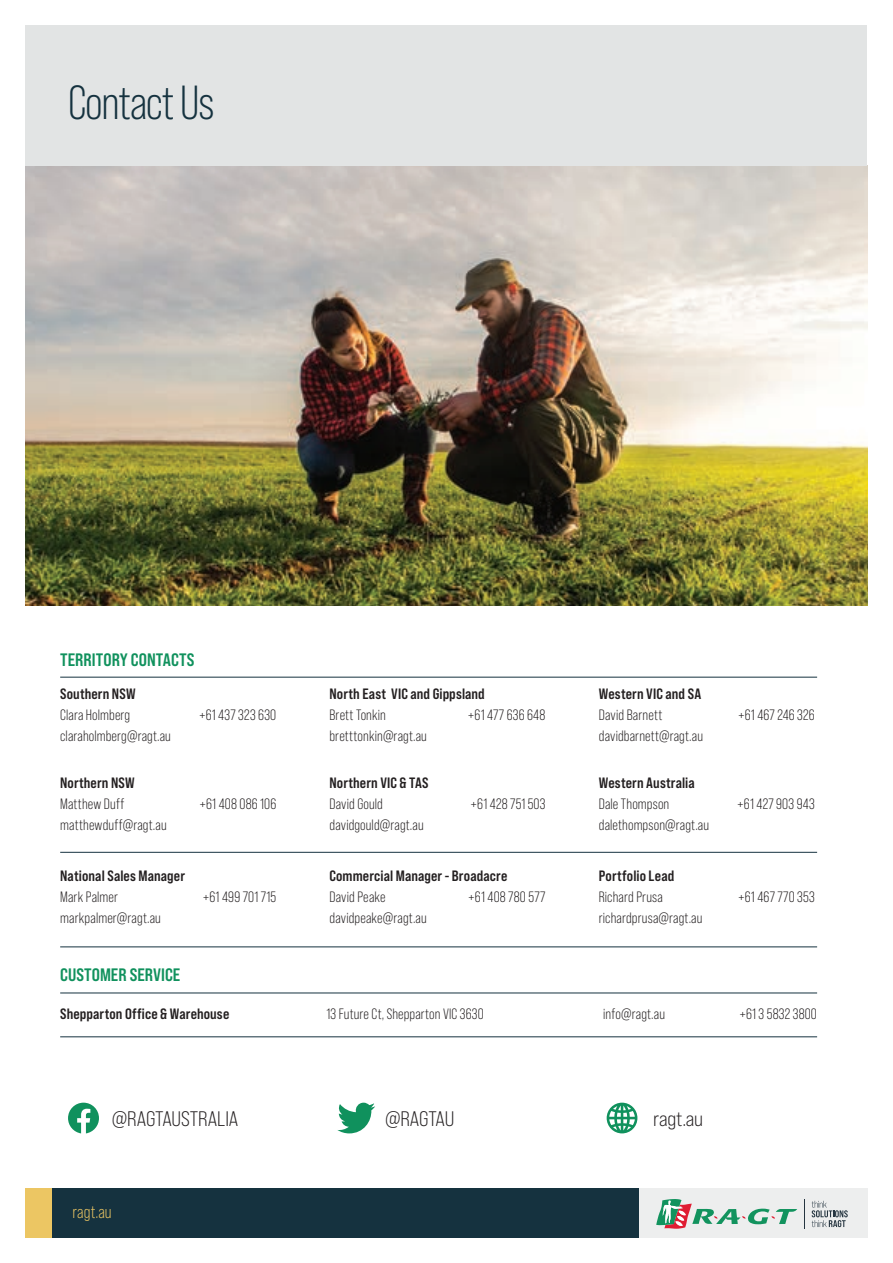
<style>
.page{position:relative;width:893px;height:1263px;background:#fff}
.page>*{position:absolute;margin:0;border:0;box-sizing:border-box;transform-origin:0 0}
.t1{font:47.7px "Bebas Neue Pro";letter-spacing:-.025em;color:#15323f}
.t2{font:21px "Bebas Neue Pro Sm E Bk";letter-spacing:-.01em;color:#231f20}
.t3{font:18px "Bebas Neue Pro Sm E Bd";color:#10915d}
.t4{font:18px "Bebas Neue Pro";color:#ecc663}
.t5{font:15px/21px "Bebas Neue Pro";letter-spacing:.01em;color:#231f20}
.t6{font:15px/21px "Bebas Neue Pro Sm E Bd";letter-spacing:.005em;color:#231f20}
.s1{font-family:"Bebas Neue Pro Sm E Bd"}
.s2{font-family:"Bebas Neue Pro"}
</style>
<div class="page">
<img style="left:26px;top:166px;width:841px;height:439px">
<div style="left:26px;top:26px;width:841px;height:140px;background:#e2e4e4"></div>
<svg style="left:68px;top:1103px;width:31px;height:30px"></svg>
<svg style="left:337px;top:1103px;width:38px;height:30px"></svg>
<svg style="left:607px;top:1103px;width:30px;height:30px"></svg>
<hr style="left:60px;top:852px;width:757px;height:1px;background:#15323f">
<hr style="left:60px;top:677px;width:757px;height:1px;background:#15323f">
<hr style="left:60px;top:946px;width:757px;height:1px;background:#15323f">
<hr style="left:60px;top:992px;width:757px;height:1px;background:#15323f">
<hr style="left:60px;top:1036px;width:757px;height:1px;background:#15323f">
<div style="left:639px;top:1188px;width:228px;height:49px;background:#edeeee"></div>
<svg style="left:656px;top:1199px;width:141px;height:29px"></svg>
<svg style="left:812px;top:1201px;width:36px;height:26px"></svg>
<svg style="left:804px;top:1199px;width:1px;height:29px"></svg>
<div style="left:52px;top:1188px;width:587px;height:49px;background:#15323f"></div>
<div style="left:26px;top:1188px;width:26px;height:49px;background:#ecc663"></div>
<p class="t1" style="left:68px;top:76px;width:148px">Contact Us</p>
<p class="t3" style="left:60px;top:648px;width:136px">TERRITORY CONTACTS</p>
<p class="t5" style="left:60px;top:684px;width:77px"><span class="s1">Southern NSW<br></span>Clara Holmberg</p>
<p class="t5" style="left:199px;top:705px;width:78px">+61 437 323 630</p>
<p class="t6" style="left:329px;top:683px;width:157px">North East VIC and Gippsland<br><span class="s2">Brett Tonkin</span></p>
<p class="t5" style="left:468px;top:705px;width:79px">+61 477 636 648</p>
<p class="t6" style="left:599px;top:683px;width:104px">Western VIC and SA<br><span class="s2">David Barnett</span></p>
<p class="t5" style="left:738px;top:705px;width:78px">+61 467 246 326</p>
<p class="t5" style="left:60px;top:726px;width:112px">claraholmberg@ragt.au</p>
<p class="t6" style="left:60px;top:772px;width:76px">Northern NSW<br><span class="s2">Matthew Duff</span></p>
<p class="t5" style="left:200px;top:793px;width:78px">+61 408 086 106</p>
<p class="t5" style="left:329px;top:726px;width:99px">bretttonkin@ragt.au</p>
<p class="t6" style="left:329px;top:772px;width:101px">Northern VIC &amp; TAS<br><span class="s2">David Gould</span></p>
<p class="t5" style="left:471px;top:793px;width:76px">+61 428 751 503</p>
<p class="t5" style="left:599px;top:726px;width:106px">davidbarnett@ragt.au</p>
<p class="t6" style="left:599px;top:772px;width:98px">Western Australia<br><span class="s2">Dale Thompson</span></p>
<p class="t5" style="left:738px;top:793px;width:79px">+61 427 903 943</p>
<p class="t5" style="left:60px;top:814px;width:108px">matthewduff@ragt.au</p>
<p class="t5" style="left:329px;top:814px;width:96px">davidgould@ragt.au</p>
<p class="t5" style="left:599px;top:814px;width:112px">dalethompson@ragt.au</p>
<p class="t6" style="left:60px;top:865px;width:126px">National Sales Manager<br><span class="s2">Mark Palmer</span></p>
<p class="t5" style="left:203px;top:886px;width:75px">+61 499 701 715</p>
<p class="t6" style="left:329px;top:865px;width:179px">Commercial Manager - Broadacre<br><span class="s2">David Peake</span></p>
<p class="t5" style="left:469px;top:886px;width:78px">+61 408 780 577</p>
<p class="t6" style="left:599px;top:865px;width:77px">Portfolio Lead<br><span class="s2">Richard Prusa</span></p>
<p class="t5" style="left:739px;top:886px;width:78px">+61 467 770 353</p>
<p class="t5" style="left:60px;top:907px;width:102px">markpalmer@ragt.au</p>
<p class="t5" style="left:329px;top:907px;width:99px">davidpeake@ragt.au</p>
<p class="t5" style="left:599px;top:907px;width:105px">richardprusa@ragt.au</p>
<p class="t3" style="left:60px;top:964px;width:122px">CUSTOMER SERVICE</p>
<p class="t6" style="left:60px;top:1003px;width:171px">Shepparton Office &amp; Warehouse</p>
<p class="t5" style="left:326px;top:1003px;width:159px">13 Future Ct, Shepparton VIC 3630</p>
<p class="t5" style="left:603px;top:1003px;width:63px">info@ragt.au</p>
<p class="t5" style="left:740px;top:1003px;width:79px">+61 3 5832 3800</p>
<p class="t2" style="left:112px;top:1106px;width:128px">@RAGTAUSTRALIA</p>
<p class="t2" style="left:385px;top:1106px;width:71px">@RAGTAU</p>
<p class="t2" style="left:653px;top:1106px;width:51px">ragt.au</p>
<p class="t4" style="left:73px;top:1202px;width:41px">ragt.au</p>
</div>
